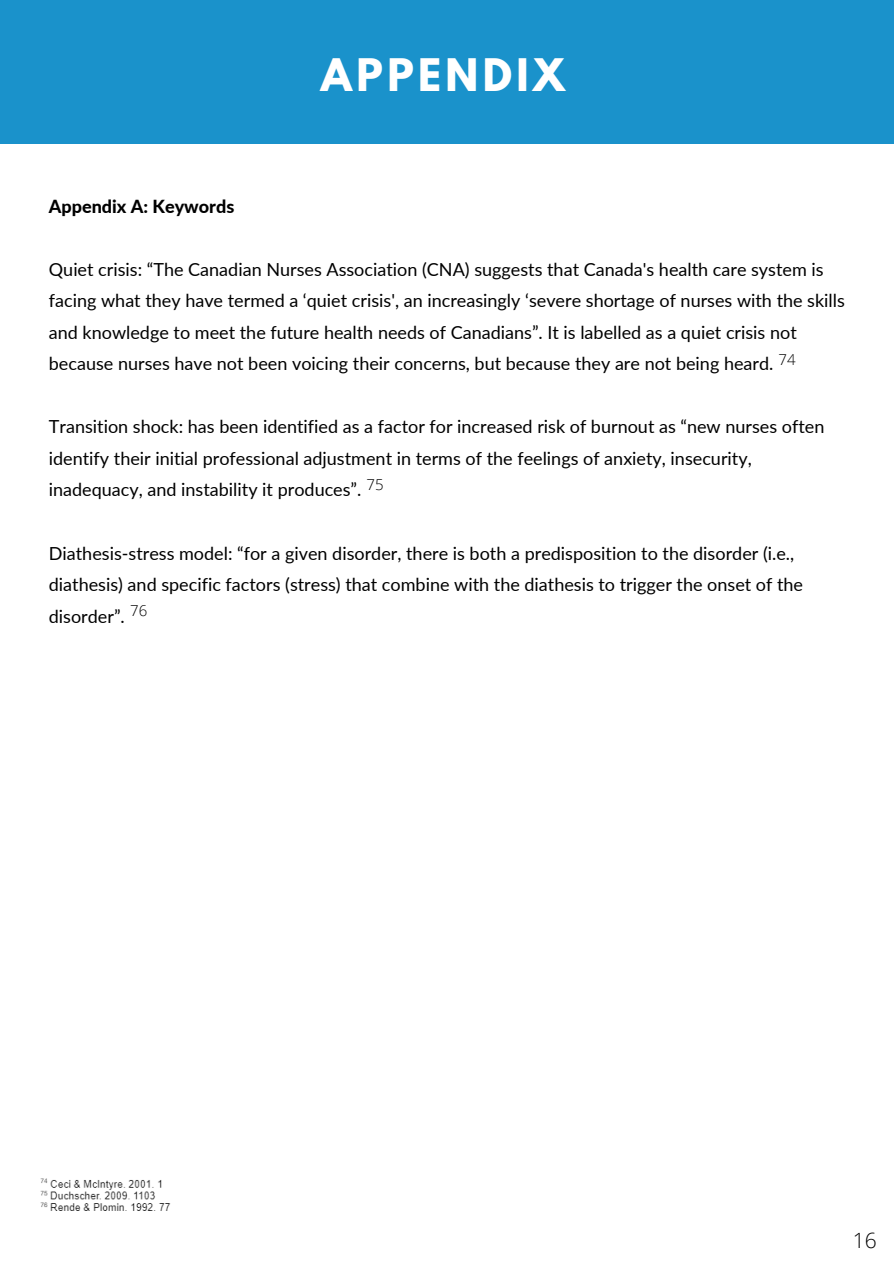
<style>
.page{position:relative;width:894px;height:1264px;background:#fff}
.page>*{position:absolute;margin:0;border:0;box-sizing:border-box;transform-origin:0 0}
.t1{font:700 39.75px "League Spartan";letter-spacing:.11em;color:#fff}
.t2{font:300 21px "Open Sans";color:#000}
.t3{font:18px/31.5px "Lato";color:#000}
.t4{font:800 18px "Lato";color:#000}
.t5{font:300 15px "Open Sans";color:#000}
</style>
<div class="page">
<div style="left:0;top:0;width:893px;height:144px;background:#1a92cb"></div>
<img style="left:40px;top:1178px;width:131px;height:33px">
<p class="t4" style="left:49px;top:195px;width:187px">Appendix A: Keywords</p>
<h1 class="t1" style="left:321px;top:55px;width:245px">APPENDIX</h1>
<p class="t3" style="left:49px;top:253px;width:797px">Quiet crisis: “The Canadian Nurses Association (CNA) suggests that Canada's health care system is facing what they have termed a ‘quiet crisis', an increasingly ‘severe shortage of nurses with the skills and knowledge to meet the future health needs of Canadians”. It is labelled as a quiet crisis not because nurses have not been voicing their concerns, but because they are not being heard.</p>
<p class="t5" style="left:778px;top:349px;width:19px">74</p>
<p class="t3" style="left:49px;top:410px;width:776px">Transition shock: has been identified as a factor for increased risk of burnout as “new nurses often identify their initial professional adjustment in terms of the feelings of anxiety, insecurity, inadequacy, and instability it produces”.</p>
<p class="t5" style="left:366px;top:473px;width:19px">75</p>
<p class="t3" style="left:49px;top:537px;width:755px">Diathesis-stress model: “for a given disorder, there is both a predisposition to the disorder (i.e., diathesis) and specific factors (stress) that combine with the diathesis to trigger the onset of the disorder”.</p>
<p class="t5" style="left:130px;top:600px;width:19px">76</p>
<p class="t2" style="left:852px;top:1225px;width:25px">16</p>
</div>
